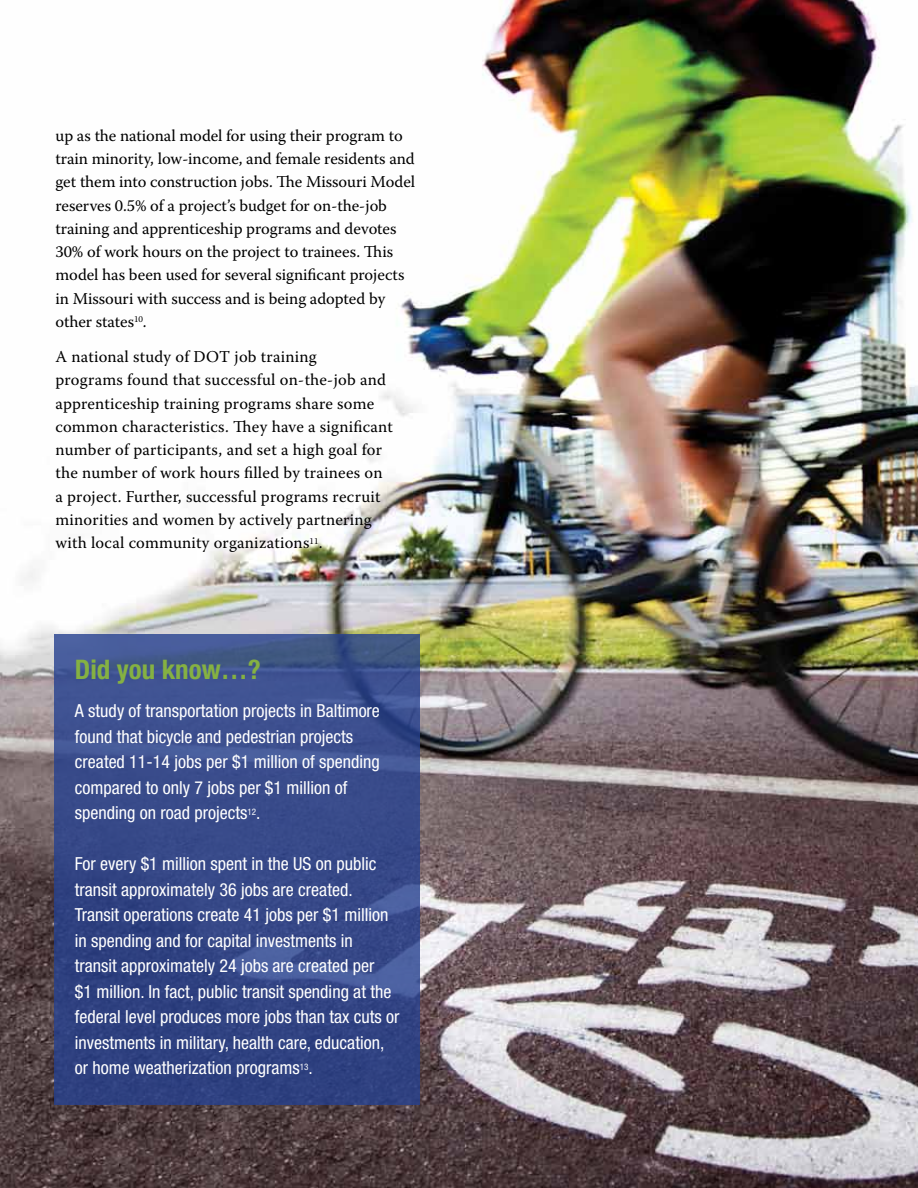
<style>
.page{position:relative;width:918px;height:1188px;background:#fff}
.page>*{position:absolute;margin:0;border:0;box-sizing:border-box;transform-origin:0 0}
.t1{font:700 condensed 27px "Helvetica Neue";color:#85b142}
.t2{font:condensed 18px/25.5px "Helvetica Neue";color:#fff}
.t3{font:16.5px/23.2px "Warnock Pro";letter-spacing:.005em;color:#000}
</style>
<div class="page">
<img style="left:0;top:0;width:918px;height:1188px">
<svg style="left:54px;top:634px;width:365px;height:471px;background:#374a88"></svg>
<p class="t3" style="left:55px;top:124px;width:361px">up as the national model for using their program to train minority, low-income, and female residents and get them into construction jobs. The Missouri Model reserves 0.5% of a project’s budget for on-the-job training and apprenticeship programs and devotes 30% of work hours on the project to trainees. This model has been used for several significant projects in Missouri with success and is being adopted by other states<sup>10</sup>.</p>
<p class="t3" style="left:55px;top:345px;width:339px">A national study of DOT job training<br>programs found that successful on-the-job and apprenticeship training programs share some common characteristics. They have a significant number of participants, and set a high goal for the number of work hours filled by trainees on a project. Further, successful programs recruit minorities and women by actively partnering with local community organizations<sup>11</sup>.</p>
<h1 class="t1" style="left:75px;top:653px;width:187px">Did you know…?</h1>
<p class="t2" style="left:75px;top:698px;width:307px">A study of transportation projects in Baltimore found that bicycle and pedestrian projects created 11-14 jobs per $1 million of spending compared to only 7 jobs per $1 million of spending on road projects<sup>12</sup>.</p>
<p class="t2" style="left:75px;top:851px;width:326px">For every $1 million spent in the US on public transit approximately 36 jobs are created.<br>Transit operations create 41 jobs per $1 million in spending and for capital investments in<br>transit approximately 24 jobs are created per<br>$1 million. In fact, public transit spending at the federal level produces more jobs than tax cuts or investments in military, health care, education, or home weatherization programs<sup>13</sup>.</p>
</div>
